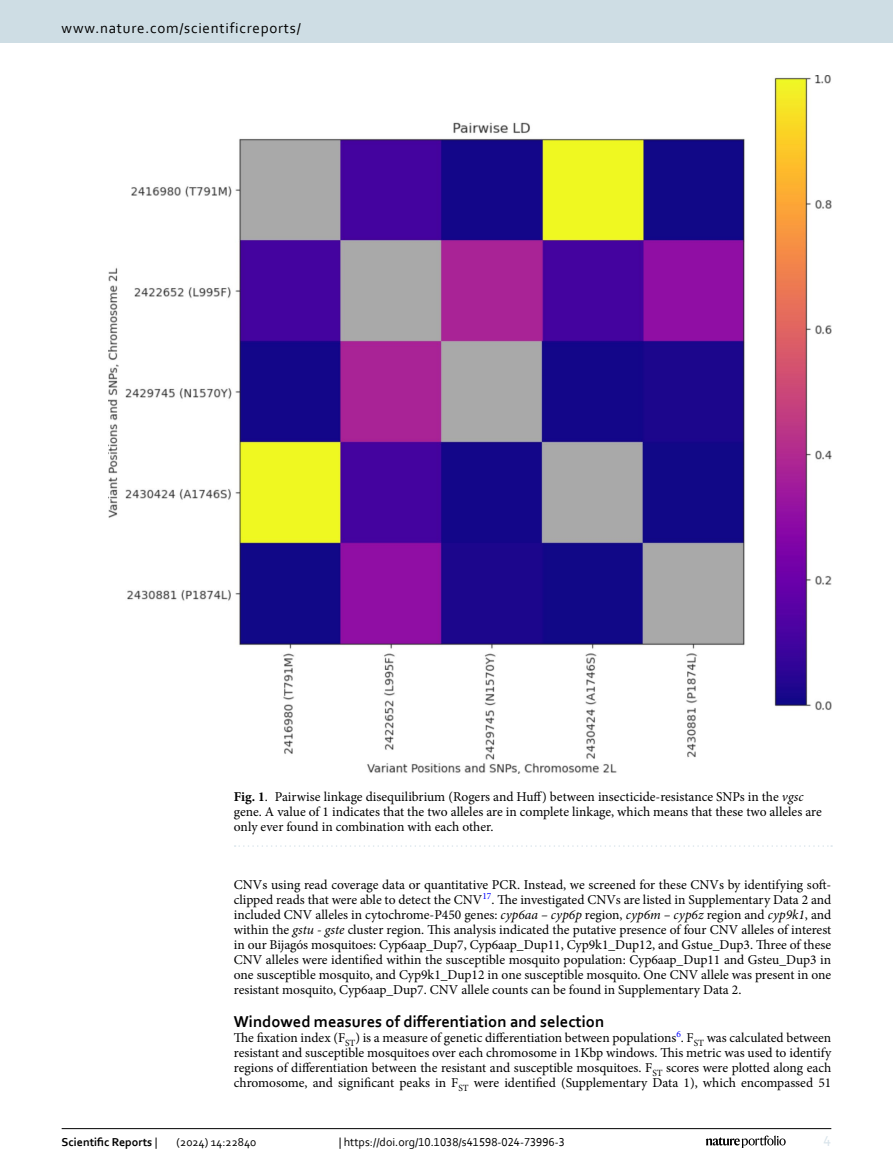
<style>
.page{position:relative;width:893px;height:1174px;background:#fff}
.page>*{position:absolute;margin:0;border:0;box-sizing:border-box;transform-origin:0 0}
.Head_1{font:700 16.5px "Corbel";color:#000}
.t1{font:15px "Corbel";letter-spacing:.05em;color:#000}
.t2{font:15px "Corbel";color:#d9e4eb}
.Body_Text{font:13.5px/15px "Minion Pro";color:#000;text-align:justify}
.Figure_Caption{font:13.5px/15px "Minion Pro";color:#000}
.t3{font:12px "Corbel";color:#000}
.t4{font:700 12px "Corbel";color:#000}
.s1{font-weight:700}
.s2{font-style:italic}
.s3{font-weight:400}
</style>
<div class="page">
<img style="left:108px;top:76px;width:723px;height:697px">
<svg style="left:235px;top:845px;width:597px;height:1px"></svg>
<hr style="left:62px;top:1128px;width:769px;height:1px;background:#000">
<svg style="left:706px;top:1135px;width:80px;height:12px"></svg>
<div style="left:0;top:0;width:893px;height:43px;background:#cedde4"></div>
<p class="t1" style="left:62px;top:18px;width:241px">www.nature.com/scientificreports/</p>
<p class="Figure_Caption" style="left:234px;top:789px;width:589px"><span class="s1">Fig. 1</span>. Pairwise linkage disequilibrium (Rogers and Huff) between insecticide-resistance SNPs in the <span class="s2">vgsc </span>gene. A value of 1 indicates that the two alleles are in complete linkage, which means that these two alleles are only ever found in combination with each other.</p>
<p class="Body_Text" style="left:234px;top:877px;width:599px">CNVs using read coverage data or quantitative PCR. Instead, we screened for these CNVs by identifying soft&shy;clipped reads that were able to detect the CNV<sup>17</sup>. The investigated CNVs are listed in Supplementary Data 2 and included CNV alleles in cytochrome-P450 genes: <span class="s2">cyp6aa – cyp6p</span> region, <span class="s2">cyp6m – cyp6z</span> region and <span class="s2">cyp9k1</span>, and within the <span class="s2">gstu - gste</span> cluster region. This analysis indicated the putative presence of four CNV alleles of interest in our Bijagós mosquitoes: Cyp6aap_Dup7, Cyp6aap_Dup11, Cyp9k1_Dup12, and Gstue_Dup3. Three of these CNV alleles were identified within the susceptible mosquito population: Cyp6aap_Dup11 and Gsteu_Dup3 in one susceptible mosquito, and Cyp9k1_Dup12 in one susceptible mosquito. One CNV allele was present in one resistant mosquito, Cyp6aap_Dup7. CNV allele counts can be found in Supplementary Data 2.</p>
<p class="Head_1" style="left:234px;top:1011px;width:372px">Windowed measures of differentiation and selection</p>
<p class="Body_Text" style="left:234px;top:1030px;width:599px">The fixation index (F<sub>ST</sub>) is a measure of genetic differentiation between populations<sup>6</sup>. F<sub>ST</sub> was calculated between resistant and susceptible mosquitoes over each chromosome in 1Kbp windows. This metric was used to identify regions of differentiation between the resistant and susceptible mosquitoes. F<sub>ST</sub> scores were plotted along each chromosome, and significant peaks in F<sub>ST</sub> were identified (Supplementary Data 1), which encompassed 51</p>
<p class="t4" style="left:62px;top:1134px;width:97px">Scientific Reports <span class="s3">|</span></p>
<p class="t3" style="left:177px;top:1134px;width:81px">(2024) 14:22840</p>
<p class="t3" style="left:339px;top:1134px;width:228px">| https://doi.org/10.1038/s41598-024-73996-3</p>
<p class="t2" style="left:824px;top:1132px;width:9px">4</p>
</div>
